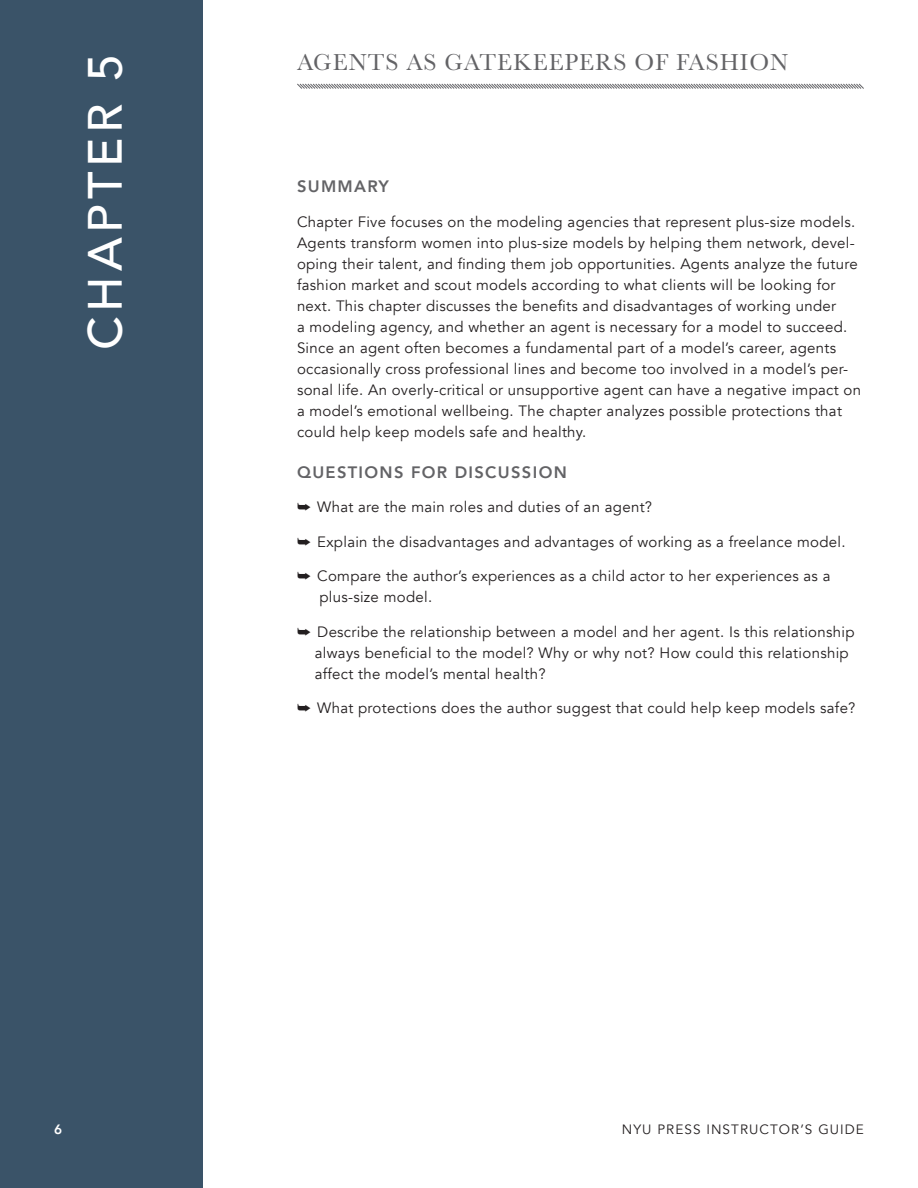
<style>
.page{position:relative;width:918px;height:1188px;background:#fff}
.page>*{position:absolute;margin:0;border:0;box-sizing:border-box;transform-origin:0 0}
.t1{font:500 48px "Avenir";letter-spacing:.1em;color:#fff}
.t2{font:24px "Baskerville";letter-spacing:.04em;color:#636366}
.t3{font:800 16.5px "Avenir";letter-spacing:.08em;color:#636366}
.t4{font:15px/21px "Avenir";letter-spacing:.02em;color:#231f20}
.t5{font:13.5px "Avenir";letter-spacing:.08em;color:#231f20}
.t6{font:800 13.5px "Avenir";color:#fff}
</style>
<div class="page">
<div style="left:0;top:0;width:202px;height:1188px;background:#3a5368"></div>
<svg style="left:297px;top:83px;width:567px;height:6px"></svg>
<h1 class="t1" style="left:64px;top:350px;width:298px;rotate:-90deg">CHAPTER 5</h1>
<h2 class="t2" style="left:297px;top:47px;width:493px">AGENTS AS GATEKEEPERS OF FASHION</h2>
<p class="t3" style="left:297px;top:173px;width:93px">SUMMARY</p>
<p class="t4" style="left:297px;top:211px;width:566px">Chapter Five focuses on the modeling agencies that represent plus-size models.<br>Agents transform women into plus-size models by helping them network, devel&shy;oping their talent, and finding them job opportunities. Agents analyze the future fashion market and scout models according to what clients will be looking for next. This chapter discusses the benefits and disadvantages of working under<br>a modeling agency, and whether an agent is necessary for a model to succeed.<br>Since an agent often becomes a fundamental part of a model’s career, agents occasionally cross professional lines and become too involved in a model’s per&shy;sonal life. An overly-critical or unsupportive agent can have a negative impact on a model’s emotional wellbeing. The chapter analyzes possible protections that could help keep models safe and healthy.</p>
<p class="t3" style="left:297px;top:459px;width:271px">QUESTIONS FOR DISCUSSION</p>
<p class="t4" style="left:297px;top:497px;width:357px">➥ What are the main roles and duties of an agent?</p>
<p class="t4" style="left:297px;top:531px;width:550px">➥ Explain the disadvantages and advantages of working as a freelance model.</p>
<p class="t4" style="left:319px;top:566px;width:513px;text-indent:-22px">➥ Compare the author’s experiences as a child actor to her experiences as a plus-size model.</p>
<p class="t4" style="left:315px;top:621px;width:541px;text-indent:-18px">➥ Describe the relationship between a model and her agent. Is this relationship always beneficial to the model? Why or why not? How could this relationship affect the model’s mental health?</p>
<p class="t4" style="left:297px;top:698px;width:560px">➥ What protections does the author suggest that could help keep models safe?</p>
<p class="t6" style="left:54px;top:1119px;width:9px">6</p>
<p class="t5" style="left:622px;top:1121px;width:244px">NYU PRESS INSTRUCTOR’S GUIDE</p>
</div>
